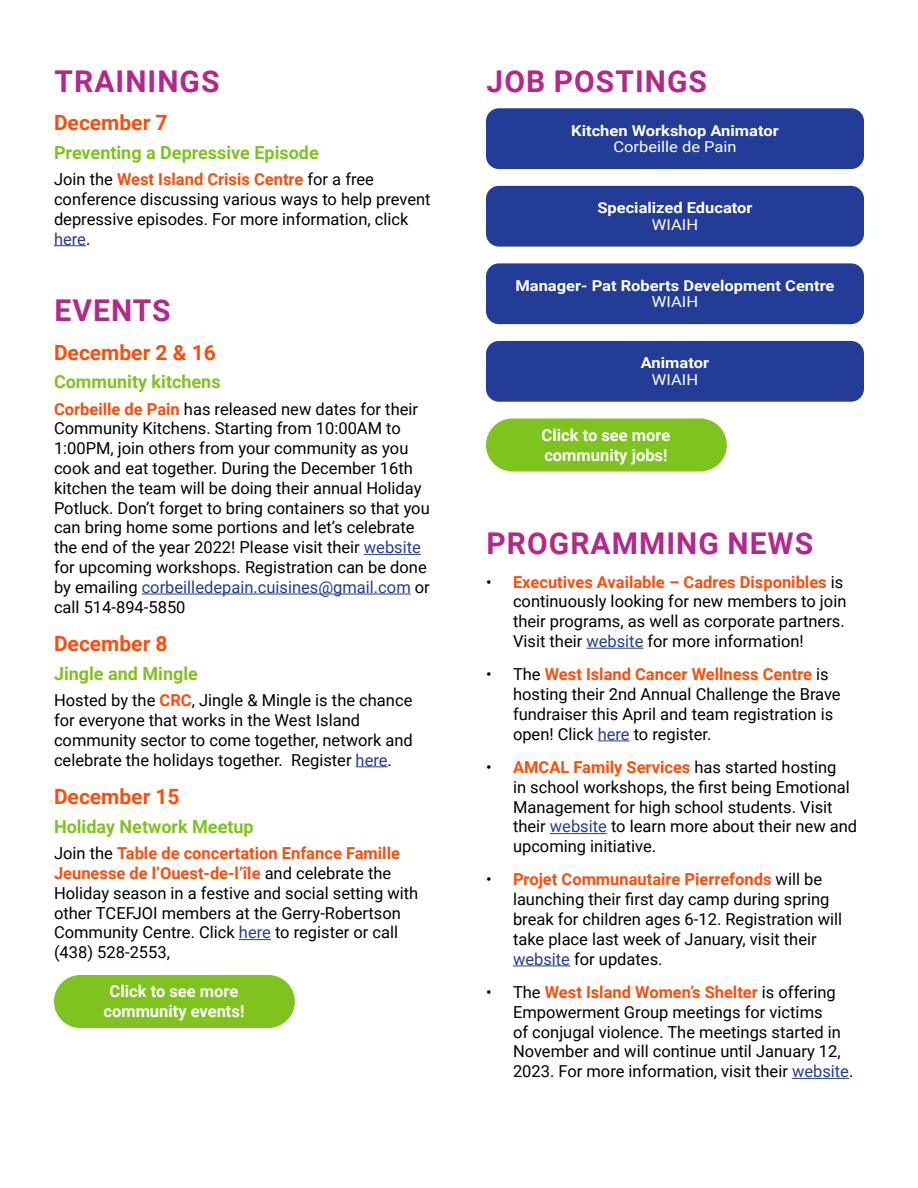
<style>
.page{position:relative;width:918px;height:1188px;background:#fff}
.page>*{position:absolute;margin:0;border:0;box-sizing:border-box;transform-origin:0 0}
.heading{font:700 30px "Roboto";letter-spacing:.035em;color:#b6278b}
.copy{font:700 30px "Roboto";letter-spacing:.035em;color:#b6278b}
.subheading-date{font:700 21px "Roboto";color:#fe4c0b}
.subheading-green{font:700 18px "Roboto";color:#7fc31f}
.copy-2{font:16.5px/19.8px "Roboto";color:#000}
.copy-3{font:700 16.5px/19.8px "Roboto";color:#fff}
.copy-4{font:700 15px "Roboto";color:#fff;scale:1.1 1}
.copy-5{font:15px "Roboto";color:#fff;scale:1.1 1}
.s1{font-weight:700;color:#fe4c0b}
.s2{color:#233c97}
</style>
<div class="page">
<hr style="left:586px;top:648px;width:57px;height:1px;background:#233c97">
<hr style="left:598px;top:741px;width:32px;height:1px;background:#233c97">
<hr style="left:550px;top:833px;width:57px;height:1px;background:#233c97">
<hr style="left:513px;top:966px;width:57px;height:1px;background:#233c97">
<hr style="left:792px;top:1078px;width:57px;height:1px;background:#233c97">
<div style="left:486px;top:108px;width:378px;height:61px;background:#233c97;border-radius:13px"></div>
<div style="left:486px;top:186px;width:378px;height:61px;background:#233c97;border-radius:13px"></div>
<div style="left:486px;top:263px;width:378px;height:61px;background:#233c97;border-radius:13px"></div>
<div style="left:486px;top:341px;width:378px;height:61px;background:#233c97;border-radius:13px"></div>
<div style="left:486px;top:418px;width:241px;height:53px;background:#7fc31f;border-radius:26px"></div>
<hr style="left:54px;top:245px;width:32px;height:1px;background:#233c97">
<hr style="left:364px;top:554px;width:57px;height:1px;background:#233c97">
<hr style="left:142px;top:594px;width:269px;height:1px;background:#233c97">
<hr style="left:356px;top:766px;width:32px;height:1px;background:#233c97">
<hr style="left:239px;top:939px;width:32px;height:1px;background:#233c97">
<div style="left:54px;top:975px;width:241px;height:53px;background:#7fc31f;border-radius:26px"></div>
<p class="heading" style="left:55px;top:60px;width:167px">TRAININGS</p>
<p class="subheading-date" style="left:54px;top:108px;width:115px">December 7</p>
<p class="subheading-green" style="left:54px;top:140px;width:266px">Preventing a Depressive Episode</p>
<p class="copy-2" style="left:54px;top:169px;width:378px">Join the <span class="s1">West Island Crisis Centre</span> for a free conference discussing various ways to help prevent depressive episodes. For more information, click <span class="s2">here</span>.</p>
<p class="heading" style="left:55px;top:289px;width:118px">EVENTS</p>
<p class="subheading-date" style="left:54px;top:338px;width:163px">December 2 &amp; 16</p>
<p class="subheading-green" style="left:54px;top:369px;width:168px">Community kitchens</p>
<p class="copy-2" style="left:54px;top:398px;width:377px"><span class="s1">Corbeille de Pain</span> has released new dates for their Community Kitchens. Starting from 10:00AM to 1:00PM, join others from your community as you cook and eat together. During the December 16th kitchen the team will be doing their annual Holiday Potluck. Don’t forget to bring containers so that you can bring home some portions and let’s celebrate the end of the year 2022! Please visit their <span class="s2">website </span>for upcoming workshops. Registration can be done by emailing <span class="s2">corbeilledepain.cuisines@gmail.com</span> or call 514-894-5850</p>
<p class="subheading-date" style="left:54px;top:629px;width:115px">December 8</p>
<p class="subheading-green" style="left:54px;top:661px;width:145px">Jingle and Mingle</p>
<p class="copy-2" style="left:54px;top:690px;width:360px">Hosted by the <span class="s1">CRC</span>, Jingle &amp; Mingle is the chance for everyone that works in the West Island community sector to come together, network and celebrate the holidays together. Register <span class="s2">here</span>.</p>
<p class="subheading-date" style="left:54px;top:782px;width:127px">December 15</p>
<p class="subheading-green" style="left:54px;top:814px;width:201px">Holiday Network Meetup</p>
<p class="copy-2" style="left:54px;top:843px;width:366px">Join the <span class="s1">Table de concertation Enfance Famille Jeunesse de l’Ouest-de-l’île</span> and celebrate the Holiday season in a festive and social setting with other TCEFJOI members at the Gerry-Robertson Community Centre. Click <span class="s2">here</span> to register or call (438) 528-2553,</p>
<p class="copy-3" style="left:103px;top:981px;width:143px;text-align:center">Click to see more community events!</p>
<p class="heading" style="left:487px;top:60px;width:222px">JOB POSTINGS</p>
<p class="copy-4" style="left:571px;top:120px;width:190px">Kitchen Workshop Animator</p>
<p class="copy-5" style="left:613px;top:136px;width:113px">Corbeille de Pain</p>
<p class="copy-4" style="left:597px;top:197px;width:143px">Specialized Educator</p>
<p class="copy-5" style="left:652px;top:214px;width:44px">WIAIH</p>
<p class="copy-4" style="left:515px;top:275px;width:292px">Manager- Pat Roberts Development Centre</p>
<p class="copy-5" style="left:652px;top:292px;width:44px">WIAIH</p>
<p class="copy-4" style="left:641px;top:353px;width:63px">Animator</p>
<p class="copy-5" style="left:652px;top:369px;width:44px">WIAIH</p>
<p class="copy-3" style="left:542px;top:425px;width:130px">Click to see more community jobs!</p>
<p class="copy" style="left:487px;top:523px;width:328px">PROGRAMMING NEWS</p>
<p class="copy-2" style="left:513px;top:571px;width:335px;text-indent:-27px">• <span class="s1">Executives Available – Cadres Disponibles</span> is continuously looking for new members to join their programs, as well as corporate partners.<br>Visit their <span class="s2">website</span> for more information!</p>
<p class="copy-2" style="left:513px;top:664px;width:329px;text-indent:-27px">• The <span class="s1">West Island Cancer Wellness Centre</span> is hosting their 2nd Annual Challenge the Brave fundraiser this April and team registration is open! Click <span class="s2">here</span> to register.</p>
<p class="copy-2" style="left:513px;top:757px;width:346px;text-indent:-27px">• <span class="s1">AMCAL Family Services</span> has started hosting<br>in school workshops, the first being Emotional Management for high school students. Visit their <span class="s2">website</span> to learn more about their new and upcoming initiative.</p>
<p class="copy-2" style="left:513px;top:869px;width:331px;text-indent:-27px">• <span class="s1">Projet Communautaire Pierrefonds</span> will be launching their first day camp during spring break for children ages 6-12. Registration will take place last week of January, visit their <span class="s2">website</span> for updates.</p>
<p class="copy-2" style="left:513px;top:982px;width:342px;text-indent:-27px">• The <span class="s1">West Island Women’s Shelter</span> is offering Empowerment Group meetings for victims<br>of conjugal violence. The meetings started in November and will continue until January 12, 2023. For more information, visit their <span class="s2">website</span>.</p>
</div>
